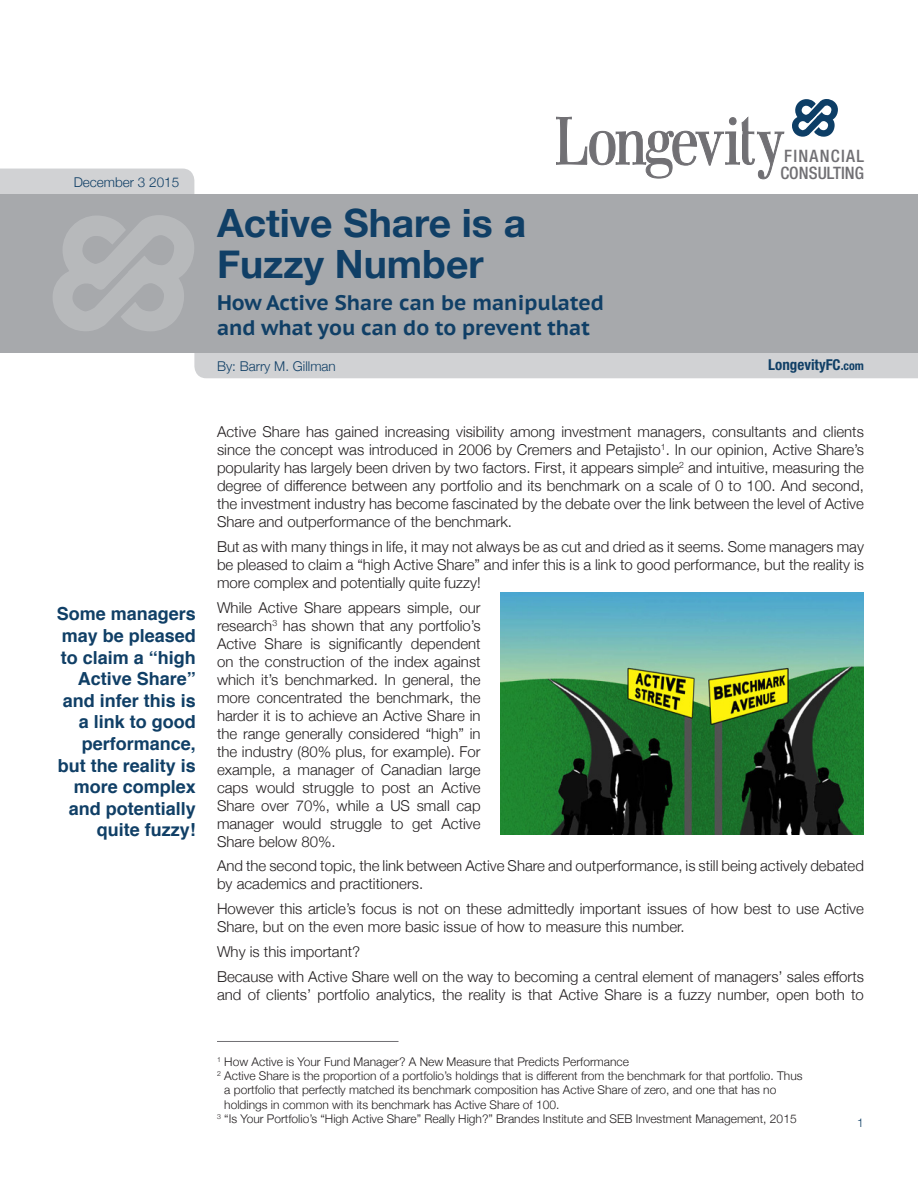
<style>
.page{position:relative;width:918px;height:1188px;background:#fff}
.page>*{position:absolute;margin:0;border:0;box-sizing:border-box;transform-origin:0 0}
.t1{font:700 39px/40.5px "Helvetica Neue";color:#103f66}
.t2{font:700 21px/25.2px "PT Sans Caption";color:#103f66}
.t3{font:700 18px/21.6px "Helvetica";color:#103f66;text-align:right}
.t4{font:500 condensed 17.1px "Helvetica Neue LT";letter-spacing:.005em;color:#717074}
.t5{font:500 condensed 17.1px "Helvetica Neue LT";letter-spacing:.075em;color:#717074}
.t6{font:300 15px/18px "Helvetica Neue";color:#231f20;text-align:justify}
.t7{font:700 condensed 15px "Helvetica Neue LT Std";color:#103f66}
.t8{font:300 13.5px "Helvetica Neue";color:#103f66}
.t9{font:300 12px "Helvetica Neue";color:#231f20}
.t10{font:300 12px "Helvetica Neue";color:#103f66}
.s1{font-size:12px}
</style>
<div class="page">
<div style="left:194px;top:353px;width:724px;height:25px;background:#d1d2d4"></div>
<div style="left:0;top:169px;width:194px;height:25px;background:#d1d2d4"></div>
<svg style="left:792px;top:99px;width:46px;height:38px"></svg>
<svg style="left:556px;top:117px;width:228px;height:62px"></svg>
<div style="left:0;top:194px;width:918px;height:159px;background:#a7a9ac"></div>
<svg style="left:53px;top:215px;width:141px;height:116px"></svg>
<hr style="left:217px;top:1041px;width:182px;height:1px;background:#717074">
<img style="left:501px;top:592px;width:363px;height:242px">
<p class="t8" style="left:74px;top:171px;width:107px">December 3 2015</p>
<p class="t3" style="left:57px;top:603px;width:141px">Some managers may be pleased to claim a “high<br>Active Share” and infer this is a link to good performance, but the reality is more complex and potentially quite fuzzy!</p>
<p class="t5" style="left:784px;top:146px;width:81px">FINANCIAL</p>
<h1 class="t1" style="left:217px;top:204px;width:311px">Active Share is a<br>Fuzzy Number</h1>
<p class="t4" style="left:780px;top:162px;width:85px">CONSULTING</p>
<h2 class="t2" style="left:217px;top:290px;width:389px">How Active Share can be manipulated and what you can do to prevent that</h2>
<p class="t8" style="left:217px;top:356px;width:120px">By: Barry M. Gillman</p>
<p class="t7" style="left:768px;top:356px;width:97px">LongevityFC<span class="s1">.com</span></p>
<p class="t6" style="left:217px;top:422px;width:648px">Active Share has gained increasing visibility among investment managers, consultants and clients since the concept was introduced in 2006 by Cremers and Petajisto<sup>1</sup>. In our opinion, Active Share’s popularity has largely been driven by two factors. First, it appears simple<sup>2</sup> and intuitive, measuring the degree of difference between any portfolio and its benchmark on a scale of 0 to 100. And second, the investment industry has become fascinated by the debate over the link between the level of Active Share and outperformance of the benchmark.</p>
<p class="t6" style="left:217px;top:536px;width:649px">But as with many things in life, it may not always be as cut and dried as it seems. Some managers may be pleased to claim a “high Active Share” and infer this is a link to good performance, but the reality is more complex and potentially quite fuzzy!</p>
<p class="t6" style="left:217px;top:597px;width:265px">While Active Share appears simple, our research<sup>3</sup> has shown that any portfolio’s Active Share is significantly dependent on the construction of the index against which it’s benchmarked. In general, the more concentrated the benchmark, the harder it is to achieve an Active Share in the range generally considered “high” in the industry (80% plus, for example). For example, a manager of Canadian large caps would struggle to post an Active Share over 70%, while a US small cap manager would struggle to get Active Share below 80%.</p>
<p class="t6" style="left:217px;top:856px;width:648px">And the second topic, the link between Active Share and outperformance, is still being actively debated by academics and practitioners.</p>
<p class="t6" style="left:217px;top:899px;width:648px">However this article’s focus is not on these admittedly important issues of how best to use Active<br>Share, but on the even more basic issue of how to measure this number.</p>
<p class="t6" style="left:217px;top:938px;width:648px;line-height:24.8px">Why is this important?<br>Because with Active Share well on the way to becoming a central element of managers’ sales efforts</p>
<p class="t6" style="left:217px;top:984px;width:648px">and of clients’ portfolio analytics, the reality is that Active Share is a fuzzy number, open both to</p>
<p class="t9" style="left:217px;top:1052px;width:413px"><sup>1</sup> How Active is Your Fund Manager? A New Measure that Predicts Performance</p>
<p class="t9" style="left:217px;top:1066px;width:587px"><sup>2</sup> Active Share is the proportion of a portfolio’s holdings that is different from the benchmark for that portfolio. Thus</p>
<p class="t9" style="left:224px;top:1081px;width:554px">a portfolio that perfectly matched its benchmark composition has Active Share of zero, and one that has no</p>
<p class="t9" style="left:224px;top:1095px;width:337px">holdings in common with its benchmark has Active Share of 100.</p>
<p class="t9" style="left:217px;top:1109px;width:581px"><sup>3</sup> “Is Your Portfolio’s “High Active Share” Really High?” Brandes Institute and SEB Investment Management, 2015</p>
<p class="t10" style="left:857px;top:1113px;width:8px">1</p>
</div>
